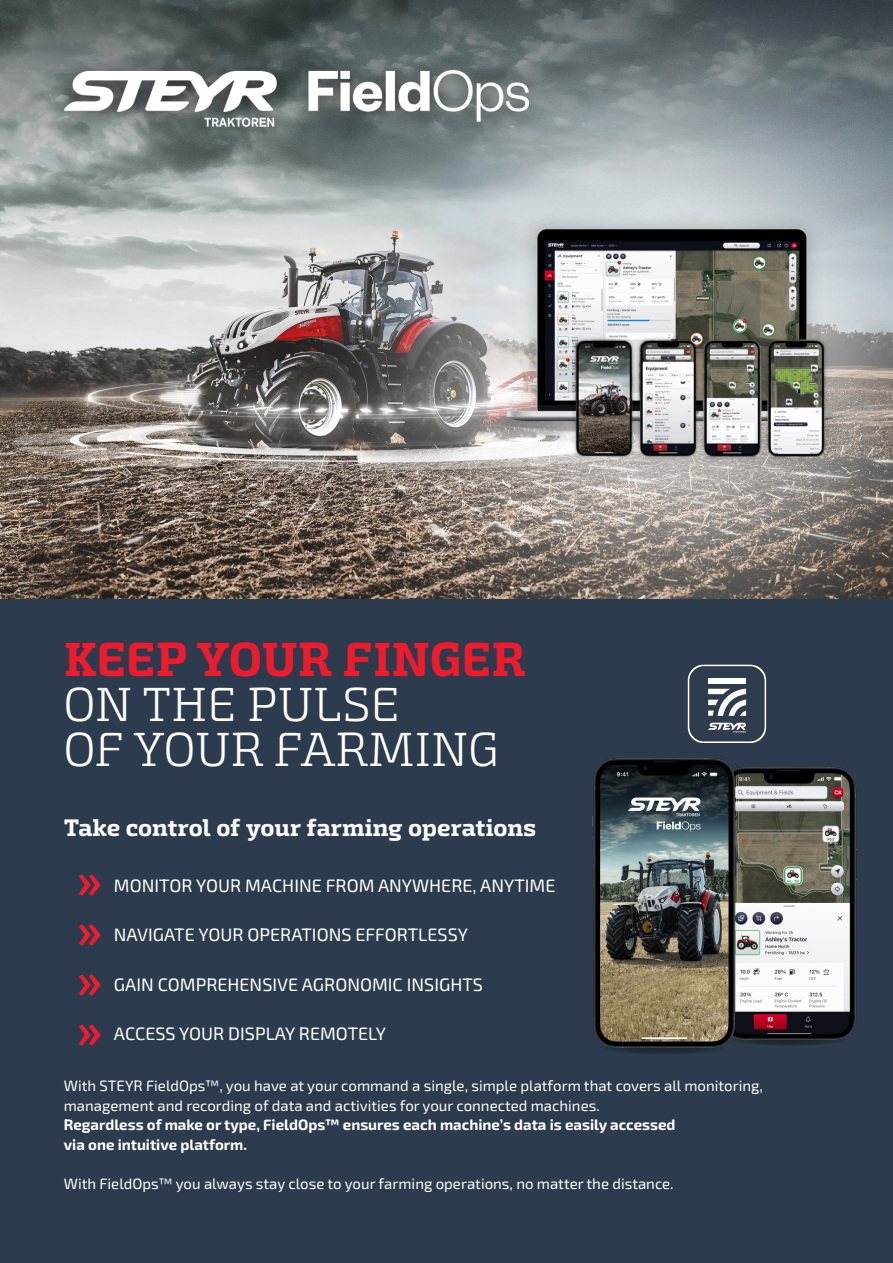
<style>
.page{position:relative;width:893px;height:1263px;background:#2c3b4d}
.page>*{position:absolute;margin:0;border:0;box-sizing:border-box;transform-origin:0 0}
.t1{font:700 48px/45px "Exo Slab Pro";letter-spacing:.01em;color:#ee1b2d}
.t2{font:300 48px "Exo Slab Pro";letter-spacing:.01em;color:#fff}
.t3{font:700 24px "Exo Slab Pro";letter-spacing:-.005em;color:#fff}
.t4{font:18px "Exo 2";color:#fff}
.t5{font:15px/19.5px "Exo 2";color:#fff}
.s1{font-weight:300;color:#fff}
.s2{font-weight:700}
</style>
<div class="page">
<img style="left:0;top:210px;width:893px;height:389px">
<svg style="left:688px;top:665px;width:77px;height:76px"></svg>
<div style="left:688px;top:665px;width:78px;height:78px;border:2px solid #fff;border-radius:15px"></div>
<svg style="left:79px;top:874px;width:21px;height:22px"></svg>
<svg style="left:79px;top:924px;width:21px;height:22px"></svg>
<svg style="left:79px;top:974px;width:21px;height:22px"></svg>
<svg style="left:79px;top:1024px;width:21px;height:22px"></svg>
<svg style="left:729px;top:1033px;width:119px;height:13px"></svg>
<img style="left:736px;top:767px;width:120px;height:273px">
<div style="left:601px;top:1041px;width:126px;height:13px;background:#222d3b;border-radius:50%"></div>
<img style="left:592px;top:759px;width:144px;height:289px">
<svg style="left:0;top:0;width:893px;height:210px;background:#7c8788"></svg>
<div style="left:49px;top:54px;width:501px;height:95px;background:#231f20;opacity:.75"></div>
<img style="left:64px;top:70px;width:465px;height:57px">
<p class="t1" style="left:64px;top:637px;width:463px">KEEP YOUR FINGER<br><span class="s1">ON THE PULSE</span></p>
<p class="t2" style="left:64px;top:721px;width:436px">OF YOUR FARMING</p>
<p class="t3" style="left:64px;top:813px;width:474px">Take control of your farming operations</p>
<p class="t4" style="left:114px;top:873px;width:443px">MONITOR YOUR MACHINE FROM ANYWHERE, ANYTIME</p>
<p class="t4" style="left:114px;top:922px;width:356px">NAVIGATE YOUR OPERATIONS EFFORTLESSY</p>
<p class="t4" style="left:114px;top:972px;width:371px">GAIN COMPREHENSIVE AGRONOMIC INSIGHTS</p>
<p class="t4" style="left:114px;top:1021px;width:274px">ACCESS YOUR DISPLAY REMOTELY</p>
<p class="t5" style="left:64px;top:1075px;width:701px">With STEYR FieldOps™, you have at your command a single, simple platform that covers all monitoring, management and recording of data and activities for your connected machines.<br><span class="s2">Regardless of make or type, FieldOps™ ensures each machine’s data is easily accessed<br>via one intuitive platform.</span></p>
<p class="t5" style="left:64px;top:1173px;width:611px">With FieldOps™ you always stay close to your farming operations, no matter the distance.</p>
</div>
